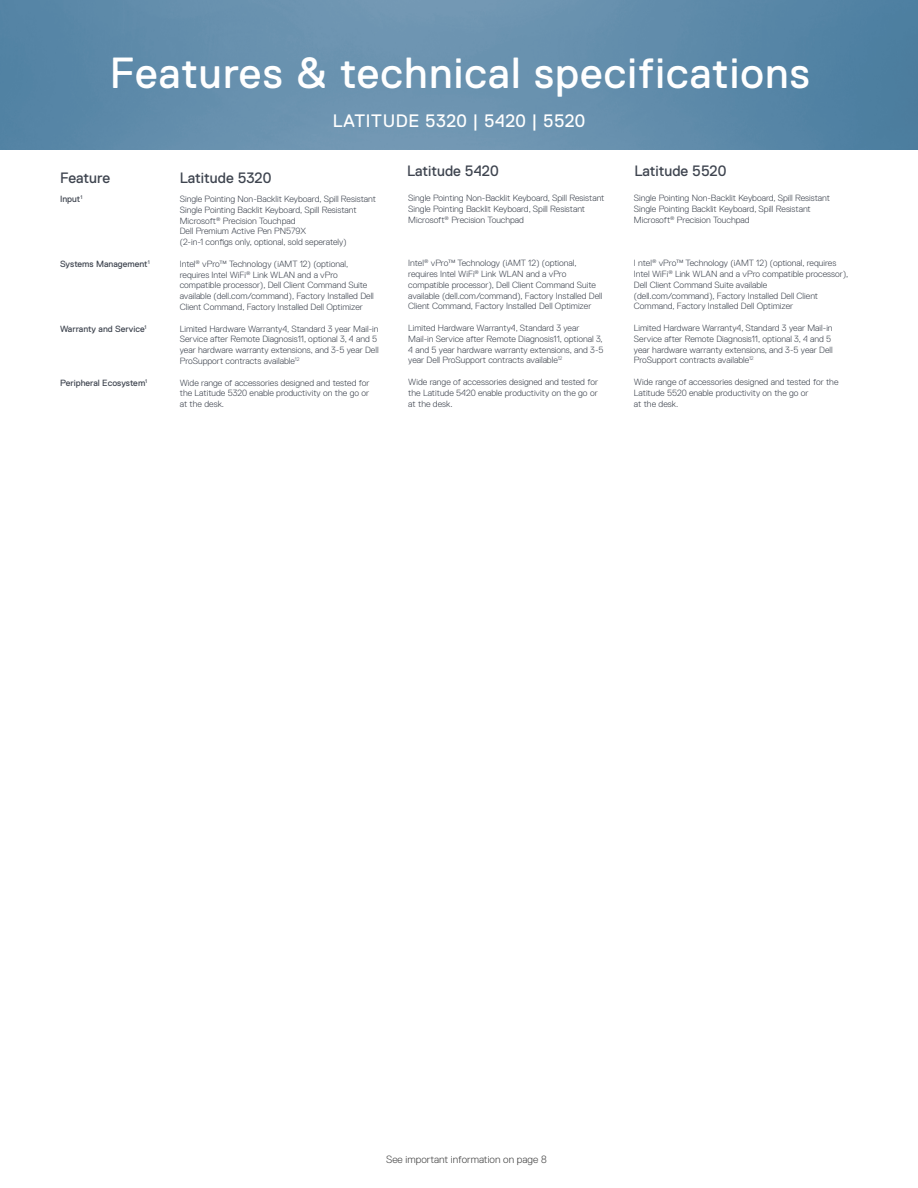
<style>
.page{position:relative;width:918px;height:1188px;background:#fff}
.page>*{position:absolute;margin:0;border:0;box-sizing:border-box;transform-origin:0 0}
.t1{font:43.5px "Dell Replica";letter-spacing:.025em;color:#fff}
.t2{font:18px "Dell Replica";letter-spacing:.025em;color:#fff}
.URL{font:15px "Dell Replica";color:#3e444f}
.t3{font:300 10.5px "Dell Replica";color:#444}
.URL-2{font:300 9px/10.8px "Dell Replica";color:#3e444f}
.URL-3{font:9px "Dell Replica";color:#3e444f}
</style>
<div class="page">
<img style="left:0;top:0;width:918px;height:150px">
<p class="t1" style="left:110px;top:49px;width:701px">Features &amp; technical specifications</p>
<p class="t2" style="left:333px;top:111px;width:254px">LATITUDE 5320 | 5420 | 5520</p>
<p class="URL" style="left:60px;top:169px;width:52px">Feature</p>
<p class="URL" style="left:180px;top:169px;width:93px">Latitude 5320</p>
<p class="URL-3" style="left:60px;top:194px;width:24px">Input<sup>1</sup></p>
<p class="URL-2" style="left:180px;top:193px;width:198px">Single Pointing Non-Backlit Keyboard, Spill Resistant</p>
<p class="URL-2" style="left:180px;top:204px;width:178px">Single Pointing Backlit Keyboard, Spill Resistant</p>
<p class="URL-2" style="left:180px;top:215px;width:117px">Microsoft<sup>®</sup> Precision Touchpad</p>
<p class="URL-2" style="left:180px;top:226px;width:168px">Dell Premium Active Pen PN579X<br>(2-in-1 configs only, optional, sold seperately)</p>
<p class="URL-2" style="left:180px;top:258px;width:196px">Intel<sup>®</sup> vPro™ Technology (iAMT 12) (optional, requires Intel WiFi<sup>®</sup> Link WLAN and a vPro compatible processor), Dell Client Command Suite available (dell.com/command), Factory Installed Dell Client Command, Factory Installed Dell Optimizer</p>
<p class="URL-2" style="left:180px;top:323px;width:200px">Limited Hardware Warranty4, Standard 3 year Mail-in Service after Remote Diagnosis11, optional 3, 4 and 5 year hardware warranty extensions, and 3-5 year Dell ProSupport contracts available<sup>12</sup></p>
<p class="URL-2" style="left:180px;top:377px;width:191px;text-align:justify">Wide range of accessories designed and tested for the Latitude 5320 enable productivity on the go or at the desk.</p>
<p class="URL-3" style="left:60px;top:259px;width:91px">Systems Management<sup>1</sup></p>
<p class="URL-3" style="left:60px;top:323px;width:88px">Warranty and Service<sup>1</sup></p>
<p class="URL-3" style="left:60px;top:377px;width:89px">Peripheral Ecosystem<sup>1</sup></p>
<p class="URL" style="left:407px;top:163px;width:93px">Latitude 5420</p>
<p class="URL-2" style="left:408px;top:193px;width:198px">Single Pointing Non-Backlit Keyboard, Spill Resistant</p>
<p class="URL-2" style="left:408px;top:204px;width:178px">Single Pointing Backlit Keyboard, Spill Resistant</p>
<p class="URL-2" style="left:408px;top:215px;width:117px">Microsoft<sup>®</sup> Precision Touchpad</p>
<p class="URL-2" style="left:408px;top:258px;width:196px">Intel<sup>®</sup> vPro™ Technology (iAMT 12) (optional, requires Intel WiFi<sup>®</sup> Link WLAN and a vPro compatible processor), Dell Client Command Suite available (dell.com/command), Factory Installed Dell Client Command, Factory Installed Dell Optimizer</p>
<p class="URL-2" style="left:408px;top:323px;width:197px">Limited Hardware Warranty4, Standard 3 year Mail-in Service after Remote Diagnosis11, optional 3, 4 and 5 year hardware warranty extensions, and 3-5 year Dell ProSupport contracts available<sup>12</sup></p>
<p class="URL-2" style="left:408px;top:377px;width:191px;text-align:justify">Wide range of accessories designed and tested for the Latitude 5420 enable productivity on the go or at the desk.</p>
<p class="URL" style="left:634px;top:163px;width:93px">Latitude 5520</p>
<p class="URL-2" style="left:634px;top:193px;width:198px">Single Pointing Non-Backlit Keyboard, Spill Resistant</p>
<p class="URL-2" style="left:634px;top:204px;width:178px">Single Pointing Backlit Keyboard, Spill Resistant</p>
<p class="URL-2" style="left:634px;top:215px;width:117px">Microsoft<sup>®</sup> Precision Touchpad</p>
<p class="URL-2" style="left:634px;top:258px;width:216px">I ntel<sup>®</sup> vPro™ Technology (iAMT 12) (optional, requires Intel WiFi<sup>®</sup> Link WLAN and a vPro compatible processor), Dell Client Command Suite available (dell.com/command), Factory Installed Dell Client Command, Factory Installed Dell Optimizer</p>
<p class="URL-2" style="left:634px;top:323px;width:200px">Limited Hardware Warranty4, Standard 3 year Mail-in Service after Remote Diagnosis11, optional 3, 4 and 5 year hardware warranty extensions, and 3-5 year Dell ProSupport contracts available<sup>12</sup></p>
<p class="URL-2" style="left:634px;top:377px;width:206px">Wide range of accessories designed and tested for the<br>Latitude 5520 enable productivity on the go or<br>at the desk.</p>
<p class="t3" style="left:386px;top:1154px;width:162px">See important information on page 8</p>
</div>
